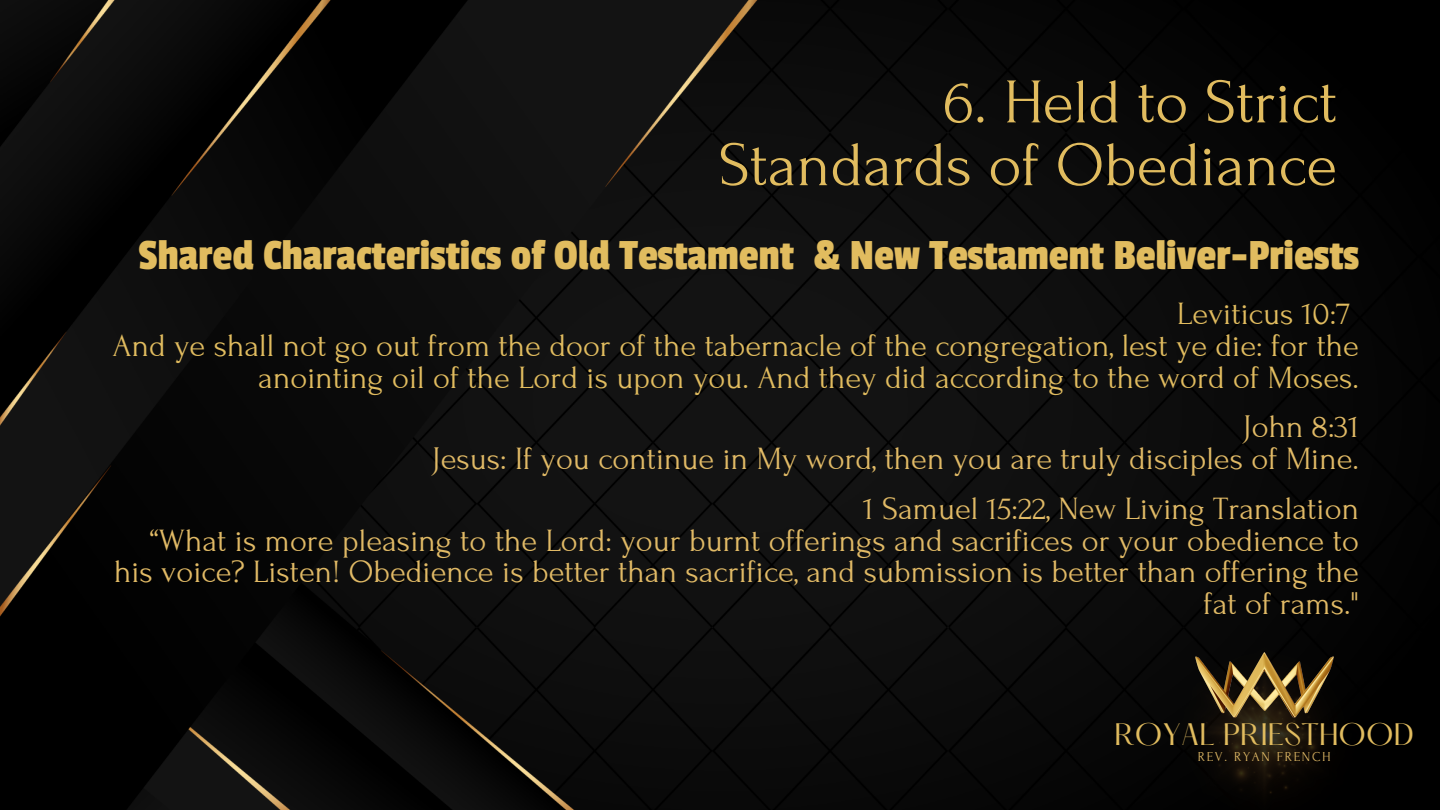
<style>
.page{position:relative;width:1440px;height:810px;background:#fff}
.page>*{position:absolute;margin:0;border:0;box-sizing:border-box;transform-origin:0 0}
.t1{font:63.5px/62.8px "Forum";color:#e1bc5f;text-align:right}
.t2{font:45px "Passion One";color:#e1bc5f}
.t3{font:32.5px/31.9px "Forum";color:#e1ba66;text-align:right}
.t4{font:32.5px/31.9px "Forum";color:#e1bc5f;text-align:right}
.t5{font:27.12px "Hatton";color:#e1bc5f}
.t6{font:13.62px "Forum";letter-spacing:.12em;color:#e1ba66}
</style>
<div class="page">
<img style="left:0;top:0;width:1440px;height:810px">
<img style="left:1154px;top:624px;width:220px;height:186px">
<img style="left:1195px;top:653px;width:138px;height:64px">
<p class="t1" style="left:719px;top:72px;width:620px">6. Held to Strict<br>Standards of Obediance</p>
<p class="t2" style="left:139px;top:232px;width:1222px">Shared Characteristics of Old Testament &amp; New Testament Beliver-Priests</p>
<p class="t4" style="left:1177px;top:298px;width:175px">Leviticus 10:7</p>
<p class="t4" style="left:113px;top:330px;width:1248px">And ye shall not go out from the door of the tabernacle of the congregation, lest ye die: for the anointing oil of the Lord is upon you. And they did according to the word of Moses.</p>
<p class="t3" style="left:1243px;top:411px;width:118px">John 8:31</p>
<p class="t3" style="left:432px;top:443px;width:929px">Jesus: If you continue in My word, then you are truly disciples of Mine.</p>
<p class="t3" style="left:863px;top:493px;width:497px">1 Samuel 15:22, New Living Translation</p>
<p class="t3" style="left:114px;top:525px;width:1246px">“What is more pleasing to the Lord: your burnt offerings and sacrifices or your obedience to his voice? Listen! Obedience is better than sacrifice, and submission is better than offering the fat of rams."</p>
<p class="t5" style="left:1114px;top:721px;width:301px">ROYAL PRIESTHOOD</p>
<p class="t6" style="left:1198px;top:749px;width:134px">REV. RYAN FRENCH</p>
</div>
